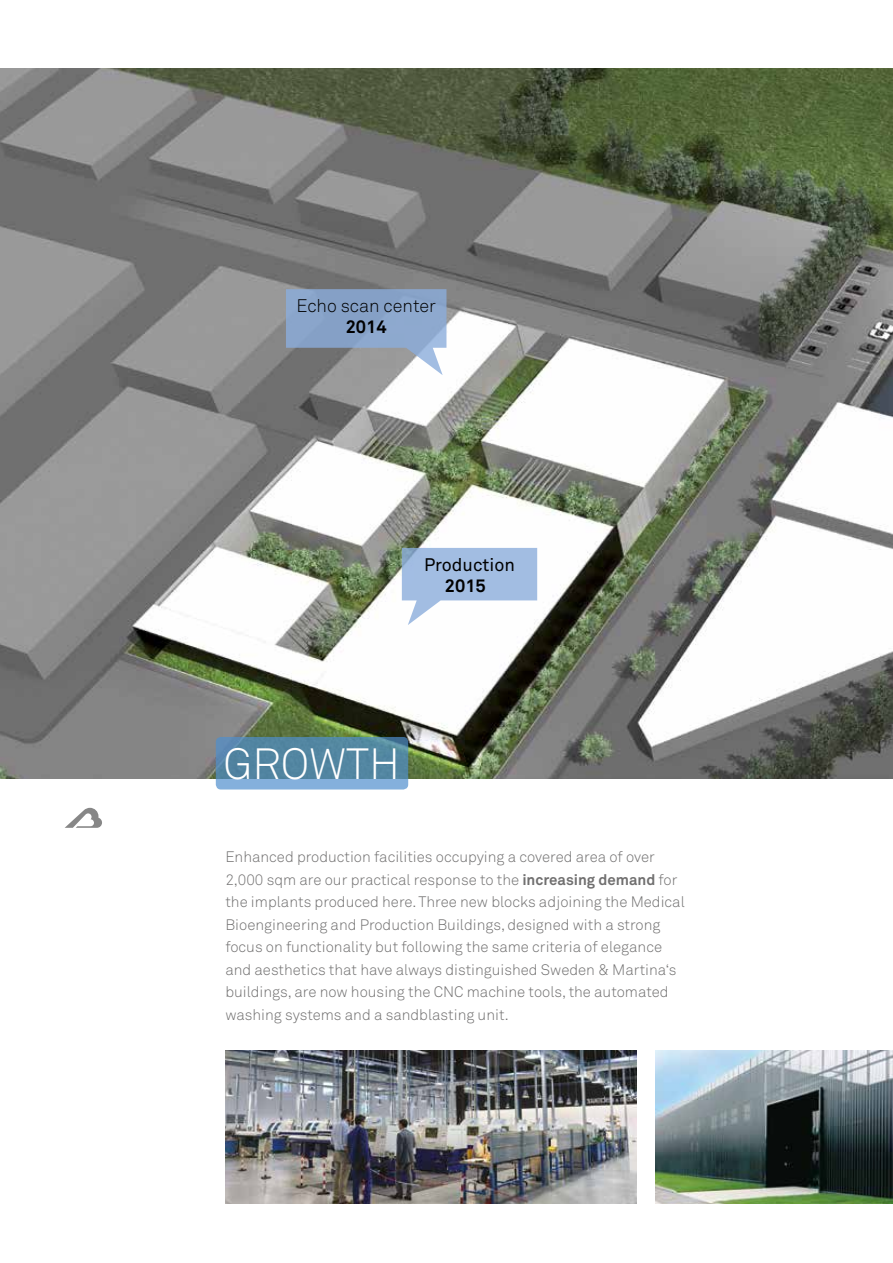
<style>
.page{position:relative;width:893px;height:1263px;background:#fff}
.page>*{position:absolute;margin:0;border:0;box-sizing:border-box;transform-origin:0 0}
.t1{font:300 43.2px "Akkurat";color:#fff}
.t2{font:300 18px "Akkurat";color:#000}
.t3{font:18px "Akkurat";color:#000}
.t4{font:700 18px "Akkurat";color:#000}
.t5{font:300 15px/22.5px "Akkurat";color:#706f6f}
.s1{font-weight:700}
</style>
<div class="page">
<img style="left:0;top:68px;width:893px;height:710px">
<img style="left:655px;top:1050px;width:238px;height:153px">
<img style="left:225px;top:1050px;width:412px;height:153px">
<svg style="left:65px;top:808px;width:37px;height:20px"></svg>
<svg style="left:216px;top:737px;width:192px;height:52px;background:#5c8ead"></svg>
<svg style="left:402px;top:548px;width:135px;height:77px"></svg>
<svg style="left:286px;top:289px;width:160px;height:86px;background:#8fa2bd"></svg>
<p class="t2" style="left:296px;top:295px;width:141px">Echo scan center</p>
<p class="t4" style="left:346px;top:316px;width:43px">2014</p>
<p class="t3" style="left:424px;top:554px;width:93px">Production</p>
<p class="t4" style="left:445px;top:574px;width:43px">2015</p>
<h1 class="t1" style="left:223px;top:739px;width:179px">GROWTH</h1>
<p class="t5" style="left:225px;top:846px;width:461px">Enhanced production facilities occupying a covered area of over 2,000 sqm are our practical response to the <span class="s1">increasing demand</span> for the implants produced here. Three new blocks adjoining the Medical Bioengineering and Production Buildings, designed with a strong focus on functionality but following the same criteria of elegance and aesthetics that have always distinguished Sweden &amp; Martina‘s buildings, are now housing the CNC machine tools, the automated washing systems and a sandblasting unit.</p>
</div>
